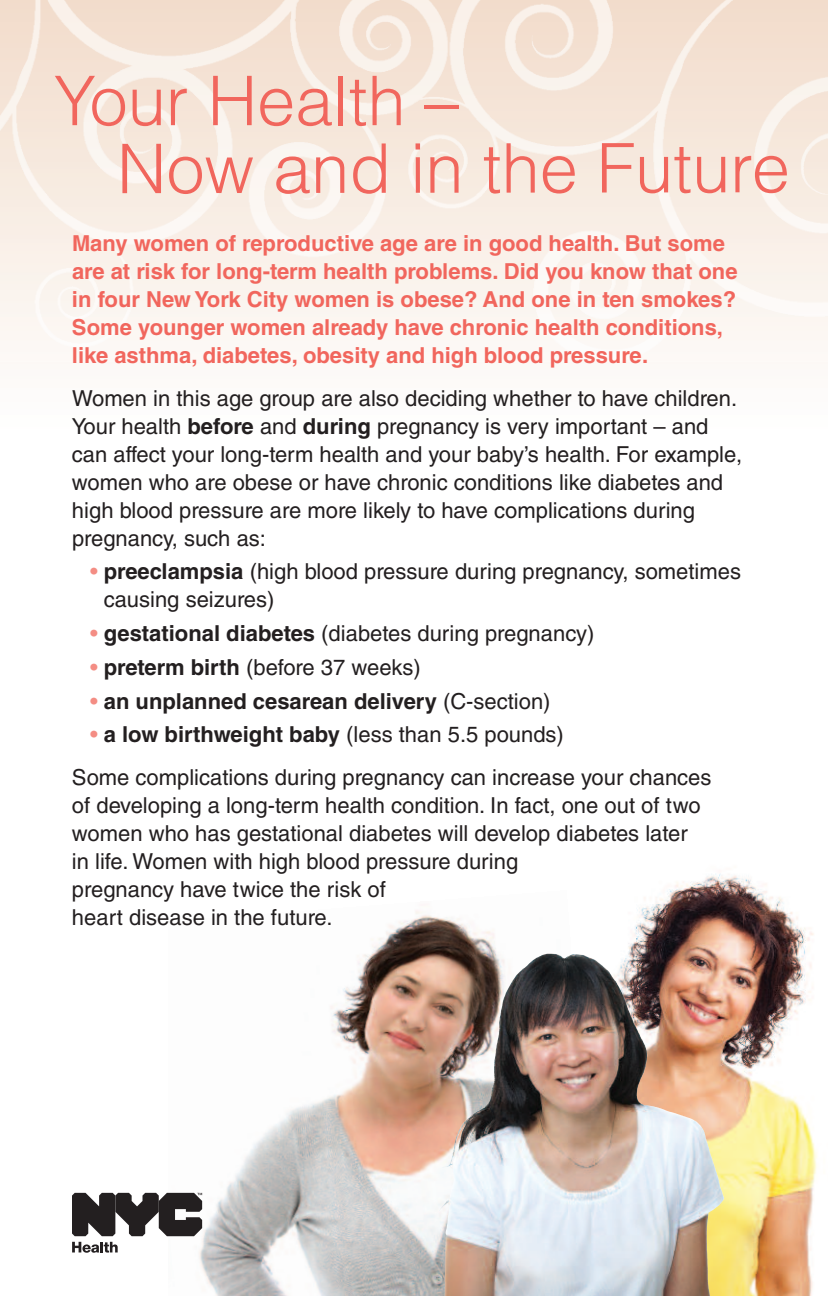
<style>
.page{position:relative;width:828px;height:1296px;background:#fff}
.page>*{position:absolute;margin:0;border:0;box-sizing:border-box;transform-origin:0 0}
.t1{font:300 68.6px/67.4px "Helvetica";color:#f1665d}
.t2{font:22px/28px "Helvetica LT Std";color:#231f20}
.t3{font:700 22px/28px "Helvetica LT Std";color:#f1665d}
.t4{font:700 22px "Helvetica LT Std";color:#231f20}
.s1{font-weight:700}
.s2{color:#f48d84}
.s3{font-weight:400;color:#f48d84}
.s4{font-weight:400}
</style>
<div class="page">
<img style="left:169px;top:911px;width:402px;height:385px">
<img style="left:583px;top:874px;width:234px;height:422px">
<img style="left:438px;top:1115px;width:33px;height:98px">
<div style="left:0;top:0;width:828px;height:428px;background:#fcf9f7"></div>
<img style="left:0;top:0;width:828px;height:303px">
<svg style="left:72px;top:1193px;width:130px;height:43px"></svg>
<svg style="left:72px;top:1242px;width:46px;height:11px"></svg>
<h1 class="t1" style="left:117px;top:74px;width:675px;text-indent:-63px">Your Health –<br>Now and in the Future</h1>
<p class="t3" style="left:72px;top:232px;width:667px">Many women of reproductive age are in good health. But some are at risk for long-term health problems. Did you know that one in four New York City women is obese? And one in ten smokes?<br>Some younger women already have chronic health conditions, like asthma, diabetes, obesity and high blood pressure.</p>
<p class="t2" style="left:72px;top:386px;width:672px">Women in this age group are also deciding whether to have children.<br>Your health <span class="s1">before</span> and <span class="s1">during</span> pregnancy is very important – and can affect your long-term health and your baby’s health. For example, women who are obese or have chronic conditions like diabetes and high blood pressure are more likely to have complications during pregnancy, such as:</p>
<p class="t2" style="left:104px;top:560px;width:639px;text-indent:-14px"><span class="s2">•</span> <span class="s1">preeclampsia</span> (high blood pressure during pregnancy, sometimes causing seizures)</p>
<p class="t2" style="left:90px;top:622px;width:506px"><span class="s2">•</span> <span class="s1">gestational diabetes</span> (diabetes during pregnancy)</p>
<p class="t2" style="left:90px;top:655px;width:332px"><span class="s2">•</span> <span class="s1">preterm birth</span> (before 37 weeks)</p>
<p class="t4" style="left:90px;top:693px;width:462px"><span class="s3">•</span> an unplanned cesarean delivery <span class="s4">(C-section)</span></p>
<p class="t2" style="left:72px;top:716px;width:641px;line-height:42.4px;text-indent:18px"><span class="s2">•</span> <span class="s1">a low birthweight baby</span> (less than 5.5 pounds)<br>Some complications during pregnancy can increase your chances</p>
<p class="t2" style="left:72px;top:793px;width:630px">of developing a long-term health condition. In fact, one out of two women who has gestational diabetes will develop diabetes later in life. Women with high blood pressure during<br>pregnancy have twice the risk of<br>heart disease in the future.</p>
</div>
